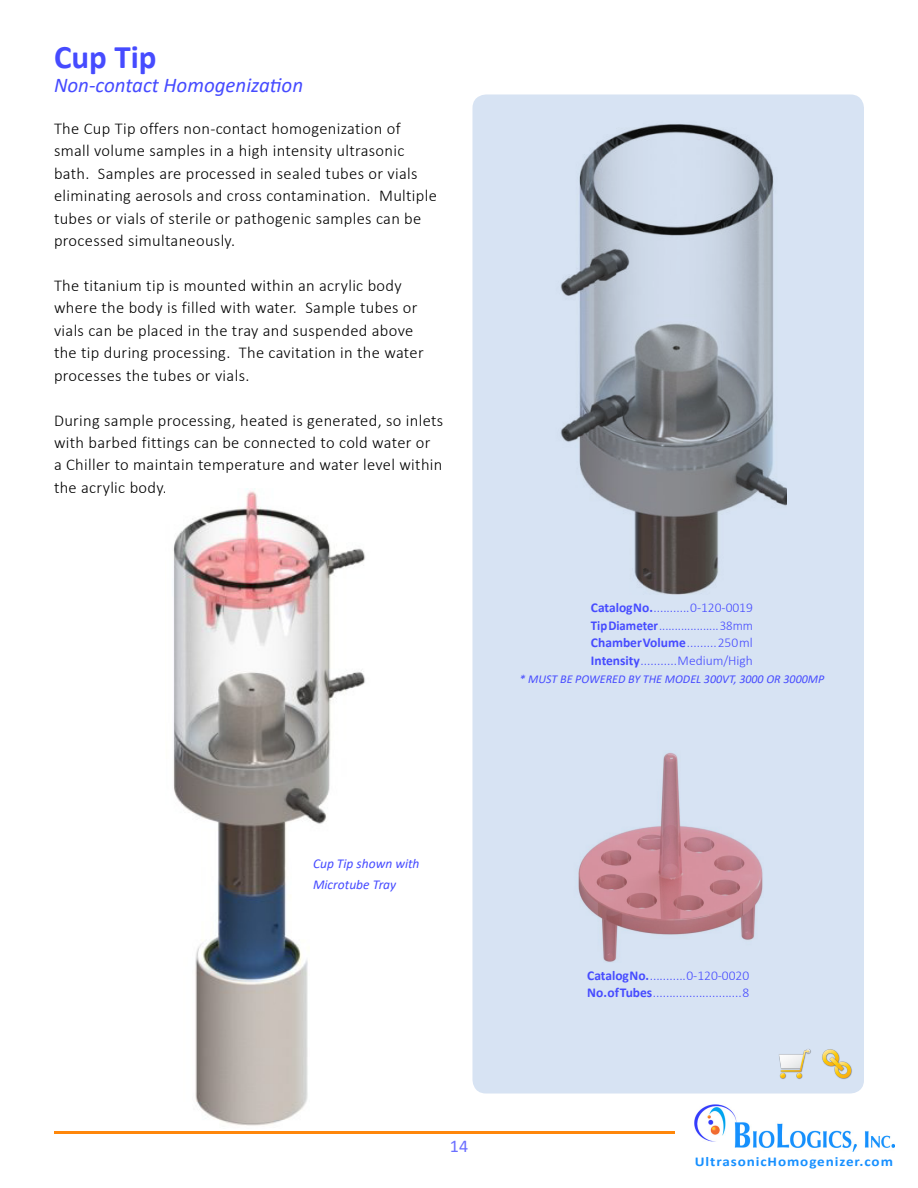
<style>
.page{position:relative;width:918px;height:1188px;background:#fff}
.page>*{position:absolute;margin:0;border:0;box-sizing:border-box;transform-origin:0 0}
.t1{font:700 33px "Calibri";color:#464bff}
.t2{font:italic 21px "Calibri";color:#464bff}
.chart_heading{font:18px "Calibri";color:#6b6fff}
.t3{font:300 16.5px/22.5px "Calibri";letter-spacing:.02em;color:#000}
.t4{font:300 13.5px "Calibri";color:#464bff}
.t5{font:300 13.5px "Calibri";color:#464bff;scale:.95 1}
.t6{font:italic 13.5px "Calibri";color:#464bff}
.t7{font:700 13.5px "Calibri";letter-spacing:.06em;color:#1790ff;scale:1.12 1}
.t8{font:italic 12px "Calibri";color:#464bff}
.s1{font-weight:700}
</style>
<div class="page">
<img style="left:695px;top:1105px;width:199px;height:47px">
<hr style="left:54px;top:1131px;width:621px;height:3px;background:#ff870a">
<div style="left:472px;top:94px;width:392px;height:1000px;background:#d7e3f3;border-radius:14px"></div>
<img style="left:822px;top:1049px;width:30px;height:30px">
<img style="left:779px;top:1049px;width:32px;height:30px">
<img style="left:173px;top:489px;width:192px;height:637px">
<img style="left:560px;top:124px;width:227px;height:471px">
<img style="left:578px;top:753px;width:185px;height:209px">
<p class="t1" style="left:54px;top:33px;width:104px">Cup Tip</p>
<p class="t2" style="left:54px;top:70px;width:251px">Non-contact Homogenization</p>
<p class="t3" style="left:54px;top:117px;width:384px">The Cup Tip offers non-contact homogenization of small volume samples in a high intensity ultrasonic bath. Samples are processed in sealed tubes or vials eliminating aerosols and cross contamination. Multiple tubes or vials of sterile or pathogenic samples can be processed simultaneously.</p>
<p class="t3" style="left:54px;top:274px;width:371px">The titanium tip is mounted within an acrylic body where the body is filled with water. Sample tubes or vials can be placed in the tray and suspended above the tip during processing. The cavitation in the water processes the tubes or vials.</p>
<p class="t3" style="left:54px;top:409px;width:391px">During sample processing, heated is generated, so inlets with barbed fittings can be connected to cold water or<br>a Chiller to maintain temperature and water level within the acrylic body.</p>
<p class="t4" style="left:591px;top:599px;width:164px"><span class="s1">Catalog No.</span> ........... 0-120-0019</p>
<p class="t5" style="left:591px;top:617px;width:172px"><span class="s1">Tip Diameter</span> ................... 38mm</p>
<p class="t4" style="left:591px;top:634px;width:164px"><span class="s1">Chamber Volume</span> ......... 250 ml</p>
<p class="t4" style="left:591px;top:652px;width:164px"><span class="s1">Intensity</span> ........... Medium/High</p>
<p class="t8" style="left:520px;top:671px;width:306px">* MUST BE POWERED BY THE MODEL 300VT, 3000 OR 3000MP</p>
<p class="t6" style="left:313px;top:854px;width:108px">Cup Tip shown with</p>
<p class="t6" style="left:313px;top:875px;width:85px">Microtube Tray</p>
<p class="chart_heading" style="left:450px;top:1134px;width:20px">14</p>
<p class="t4" style="left:587px;top:967px;width:164px"><span class="s1">Catalog No.</span> ........... 0-120-0020</p>
<p class="t4" style="left:587px;top:985px;width:164px"><span class="s1">No. of Tubes</span> ........................... 8</p>
<p class="t7" style="left:695px;top:1152px;width:178px">UltrasonicHomogenizer.com</p>
</div>
